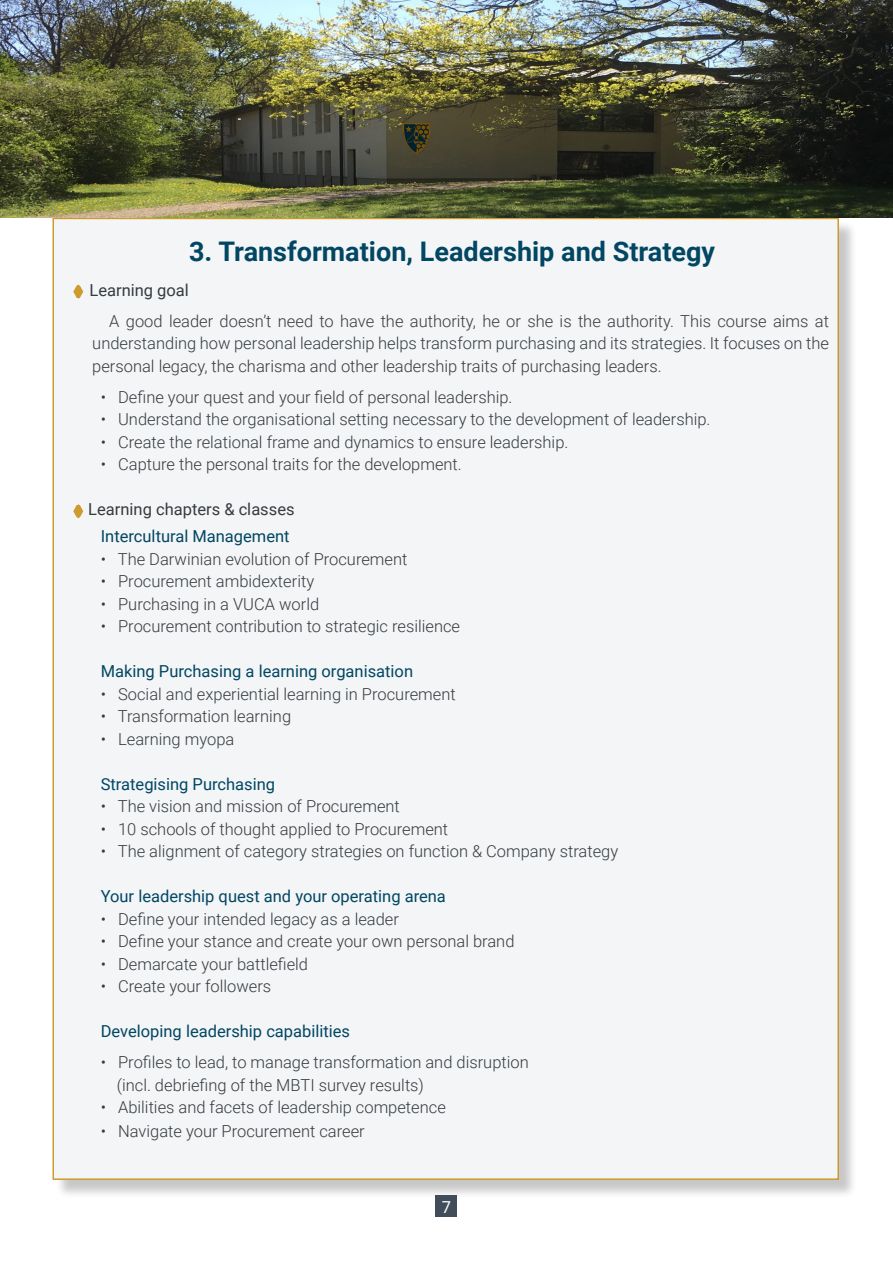
<style>
.page{position:relative;width:893px;height:1263px;background:#fff}
.page>*{position:absolute;margin:0;border:0;box-sizing:border-box;transform-origin:0 0}
.body_2{font:700 27px "Roboto";color:#014663}
.body_2-2{font:300 16.5px/22.5px "Roboto";color:#363b40;text-align:justify}
.body_2-3{font:16.5px "Roboto";color:#014663}
.body_2-4{font:16.5px "Roboto";color:#363b40}
.t1{font:16.5px "Roboto";color:#fff}
.s1{font-size:12px;color:#cf9a2e}
</style>
<div class="page">
<div style="left:55px;top:220px;width:803px;height:978px;background:#231f20;opacity:.25"></div>
<div style="left:53px;top:218px;width:785px;height:961px;background:#f3f5f6"></div>
<img style="left:0;top:0;width:893px;height:218px">
<img style="left:404px;top:124px;width:26px;height:30px">
<div style="left:436px;top:1196px;width:21px;height:21px;background:#414e5a"></div>
<p class="body_2" style="left:189px;top:232px;width:527px">3. Transformation, Leadership and Strategy</p>
<p class="body_2-4" style="left:75px;top:278px;width:115px"><span class="s1">◊</span> Learning goal</p>
<p class="body_2-2" style="left:92px;top:309px;width:738px;text-indent:17px">A good leader doesn’t need to have the authority, he or she is the authority. This course aims at understanding how personal leadership helps transform purchasing and its strategies. It focuses on the personal legacy, the charisma and other leadership traits of purchasing leaders.</p>
<p class="body_2-2" style="left:101px;top:385px;width:413px">• Define your quest and your field of personal leadership.</p>
<p class="body_2-2" style="left:101px;top:408px;width:611px">• Understand the organisational setting necessary to the development of leadership.</p>
<p class="body_2-2" style="left:101px;top:430px;width:469px">• Create the relational frame and dynamics to ensure leadership.</p>
<p class="body_2-2" style="left:101px;top:453px;width:363px">• Capture the personal traits for the development.</p>
<p class="body_2-4" style="left:75px;top:498px;width:221px"><span class="s1">◊</span> Learning chapters &amp; classes</p>
<p class="body_2-3" style="left:101px;top:525px;width:190px">Intercultural Management</p>
<p class="body_2-2" style="left:101px;top:547px;width:308px">• The Darwinian evolution of Procurement</p>
<p class="body_2-2" style="left:101px;top:569px;width:215px">• Procurement ambidexterity</p>
<p class="body_2-2" style="left:101px;top:592px;width:220px">• Purchasing in a VUCA world</p>
<p class="body_2-2" style="left:101px;top:614px;width:361px">• Procurement contribution to strategic resilience</p>
<p class="body_2-3" style="left:101px;top:660px;width:314px">Making Purchasing a learning organisation</p>
<p class="body_2-2" style="left:101px;top:682px;width:356px">• Social and experiential learning in Procurement</p>
<p class="body_2-2" style="left:101px;top:704px;width:192px">• Transformation learning</p>
<p class="body_2-2" style="left:101px;top:727px;width:135px">• Learning myopa</p>
<p class="body_2-3" style="left:101px;top:772px;width:176px">Strategising Purchasing</p>
<p class="body_2-2" style="left:101px;top:794px;width:301px">• The vision and mission of Procurement</p>
<p class="body_2-2" style="left:101px;top:817px;width:349px">• 10 schools of thought applied to Procurement</p>
<p class="body_2-2" style="left:101px;top:839px;width:519px">• The alignment of category strategies on function &amp; Company strategy</p>
<p class="body_2-3" style="left:101px;top:885px;width:347px">Your leadership quest and your operating arena</p>
<p class="body_2-2" style="left:101px;top:907px;width:300px">• Define your intended legacy as a leader</p>
<p class="body_2-2" style="left:101px;top:929px;width:415px">• Define your stance and create your own personal brand</p>
<p class="body_2-2" style="left:101px;top:952px;width:209px">• Demarcate your battlefield</p>
<p class="body_2-2" style="left:101px;top:974px;width:172px">• Create your followers</p>
<p class="body_2-3" style="left:101px;top:1020px;width:251px">Developing leadership capabilities</p>
<p class="body_2-2" style="left:101px;top:1050px;width:429px">• Profiles to lead, to manage transformation and disruption</p>
<p class="body_2-2" style="left:117px;top:1073px;width:309px">(incl. debriefing of the MBTI survey results)</p>
<p class="body_2-2" style="left:101px;top:1095px;width:347px">• Abilities and facets of leadership competence</p>
<p class="body_2-2" style="left:101px;top:1119px;width:265px">• Navigate your Procurement career</p>
<p class="t1" style="left:442px;top:1195px;width:11px">7</p>
</div>
